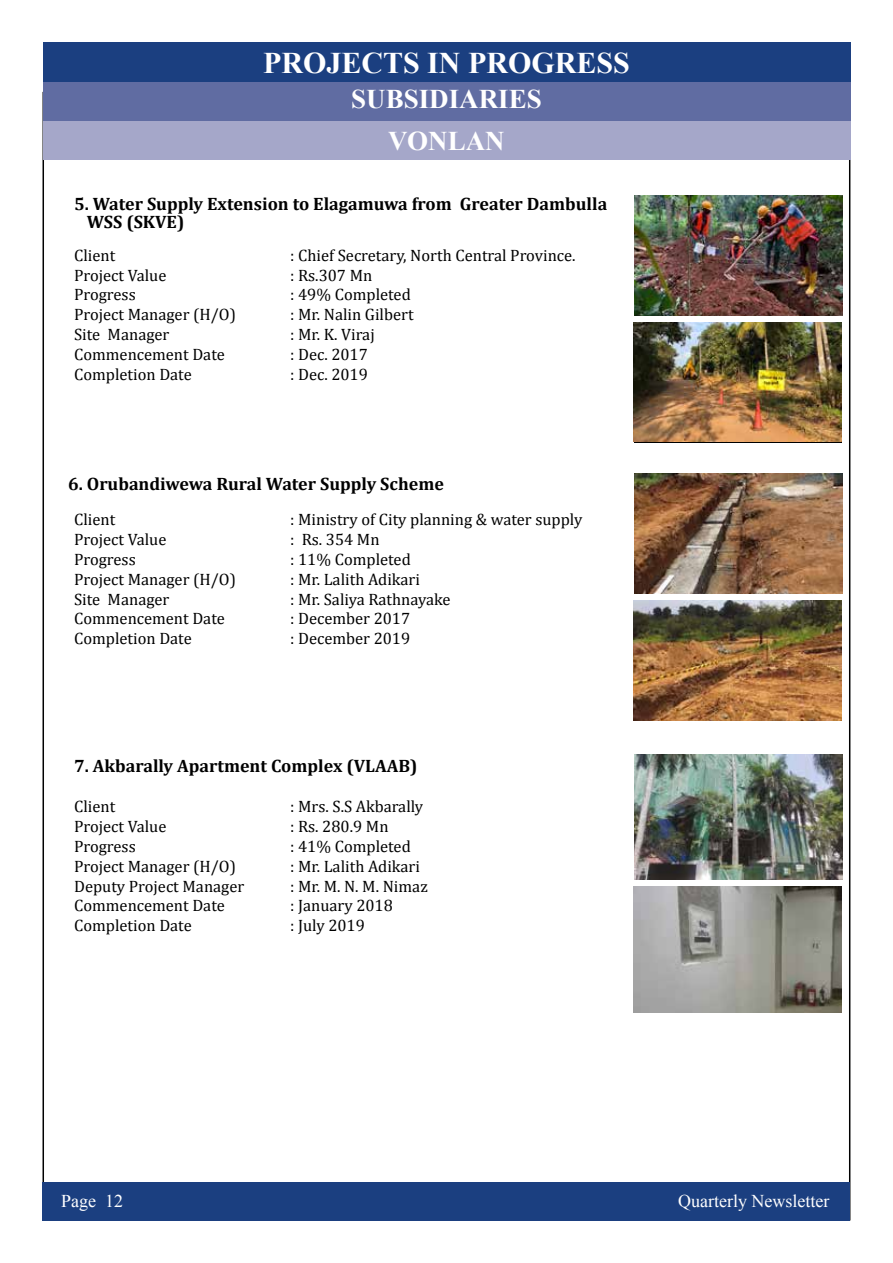
<style>
.page{position:relative;width:893px;height:1263px;background:#fff}
.page>*{position:absolute;margin:0;border:0;box-sizing:border-box;transform-origin:0 0}
.t1{font:700 30px "Times New Roman";color:#fff}
.t2{font:700 27px "Times New Roman";color:#fff}
.t3{font:700 18px/18px "Cambria";color:#000}
.t4{font:18px "Times New Roman";color:#fff}
.t5{font:16.5px "Cambria";color:#000}
</style>
<div class="page">
<div style="left:43px;top:43px;width:807px;height:39px;background:#1b3f80"></div>
<div style="left:43px;top:82px;width:807px;height:39px;background:#606ca2"></div>
<div style="left:43px;top:121px;width:807px;height:39px;background:#a5a7c9"></div>
<div style="left:43px;top:1181px;width:807px;height:39px;background:#1b3f80"></div>
<img style="left:634px;top:600px;width:207px;height:120px">
<img style="left:635px;top:474px;width:207px;height:120px">
<img style="left:634px;top:887px;width:207px;height:125px">
<img style="left:635px;top:754px;width:207px;height:126px">
<img style="left:634px;top:322px;width:207px;height:120px">
<img style="left:635px;top:196px;width:207px;height:120px">
<h1 class="t1" style="left:263px;top:41px;width:368px">PROJECTS IN PROGRESS</h1>
<h2 class="t2" style="left:351px;top:79px;width:192px">SUBSIDIARIES</h2>
<h2 class="t2" style="left:388px;top:121px;width:118px">VONLAN</h2>
<p class="t3" style="left:87px;top:194px;width:522px;text-indent:-13px">5. Water Supply Extension to Elagamuwa from Greater Dambulla<br>WSS (SKVE)</p>
<p class="t5" style="left:74px;top:245px;width:43px">Client</p>
<p class="t5" style="left:290px;top:245px;width:287px">: Chief Secretary, North Central Province.</p>
<p class="t5" style="left:74px;top:265px;width:94px">Project Value</p>
<p class="t5" style="left:290px;top:265px;width:84px">: Rs.307 Mn</p>
<p class="t5" style="left:74px;top:285px;width:63px">Progress</p>
<p class="t5" style="left:290px;top:285px;width:122px">: 49% Completed</p>
<p class="t5" style="left:74px;top:305px;width:163px">Project Manager (H/O)</p>
<p class="t5" style="left:290px;top:305px;width:125px">: Mr. Nalin Gilbert</p>
<p class="t5" style="left:74px;top:325px;width:97px">Site Manager</p>
<p class="t5" style="left:290px;top:325px;width:86px">: Mr. K. Viraj</p>
<p class="t5" style="left:74px;top:344px;width:152px">Commencement Date</p>
<p class="t5" style="left:290px;top:344px;width:79px">: Dec. 2017</p>
<p class="t5" style="left:74px;top:364px;width:119px">Completion Date</p>
<p class="t5" style="left:290px;top:364px;width:79px">: Dec. 2019</p>
<p class="t3" style="left:68px;top:474px;width:377px">6. Orubandiwewa Rural Water Supply Scheme</p>
<p class="t5" style="left:74px;top:510px;width:43px">Client</p>
<p class="t5" style="left:290px;top:510px;width:294px">: Ministry of City planning &amp; water supply</p>
<p class="t5" style="left:74px;top:530px;width:94px">Project Value</p>
<p class="t5" style="left:290px;top:530px;width:91px">: Rs. 354 Mn</p>
<p class="t5" style="left:74px;top:550px;width:63px">Progress</p>
<p class="t5" style="left:290px;top:550px;width:122px">: 11% Completed</p>
<p class="t5" style="left:74px;top:569px;width:163px">Project Manager (H/O)</p>
<p class="t5" style="left:290px;top:569px;width:131px">: Mr. Lalith Adikari</p>
<p class="t5" style="left:74px;top:589px;width:97px">Site Manager</p>
<p class="t5" style="left:290px;top:589px;width:162px">: Mr. Saliya Rathnayake</p>
<p class="t5" style="left:74px;top:609px;width:152px">Commencement Date</p>
<p class="t5" style="left:290px;top:609px;width:122px">: December 2017</p>
<p class="t5" style="left:74px;top:629px;width:119px">Completion Date</p>
<p class="t5" style="left:290px;top:629px;width:122px">: December 2019</p>
<p class="t3" style="left:74px;top:756px;width:345px">7. Akbarally Apartment Complex (VLAAB)</p>
<p class="t5" style="left:74px;top:797px;width:43px">Client</p>
<p class="t5" style="left:290px;top:797px;width:135px">: Mrs. S.S Akbarally</p>
<p class="t5" style="left:74px;top:817px;width:94px">Project Value</p>
<p class="t5" style="left:290px;top:817px;width:100px">: Rs. 280.9 Mn</p>
<p class="t5" style="left:74px;top:836px;width:63px">Progress</p>
<p class="t5" style="left:290px;top:836px;width:122px">: 41% Completed</p>
<p class="t5" style="left:74px;top:856px;width:163px">Project Manager (H/O)</p>
<p class="t5" style="left:290px;top:856px;width:131px">: Mr. Lalith Adikari</p>
<p class="t5" style="left:74px;top:876px;width:172px">Deputy Project Manager</p>
<p class="t5" style="left:290px;top:876px;width:139px">: Mr. M. N. M. Nimaz</p>
<p class="t5" style="left:74px;top:896px;width:152px">Commencement Date</p>
<p class="t5" style="left:290px;top:896px;width:104px">: January 2018</p>
<p class="t5" style="left:74px;top:916px;width:119px">Completion Date</p>
<p class="t5" style="left:290px;top:916px;width:76px">: July 2019</p>
<p class="t4" style="left:61px;top:1189px;width:63px">Page 12</p>
<p class="t4" style="left:678px;top:1189px;width:153px">Quarterly Newsletter</p>
</div>
